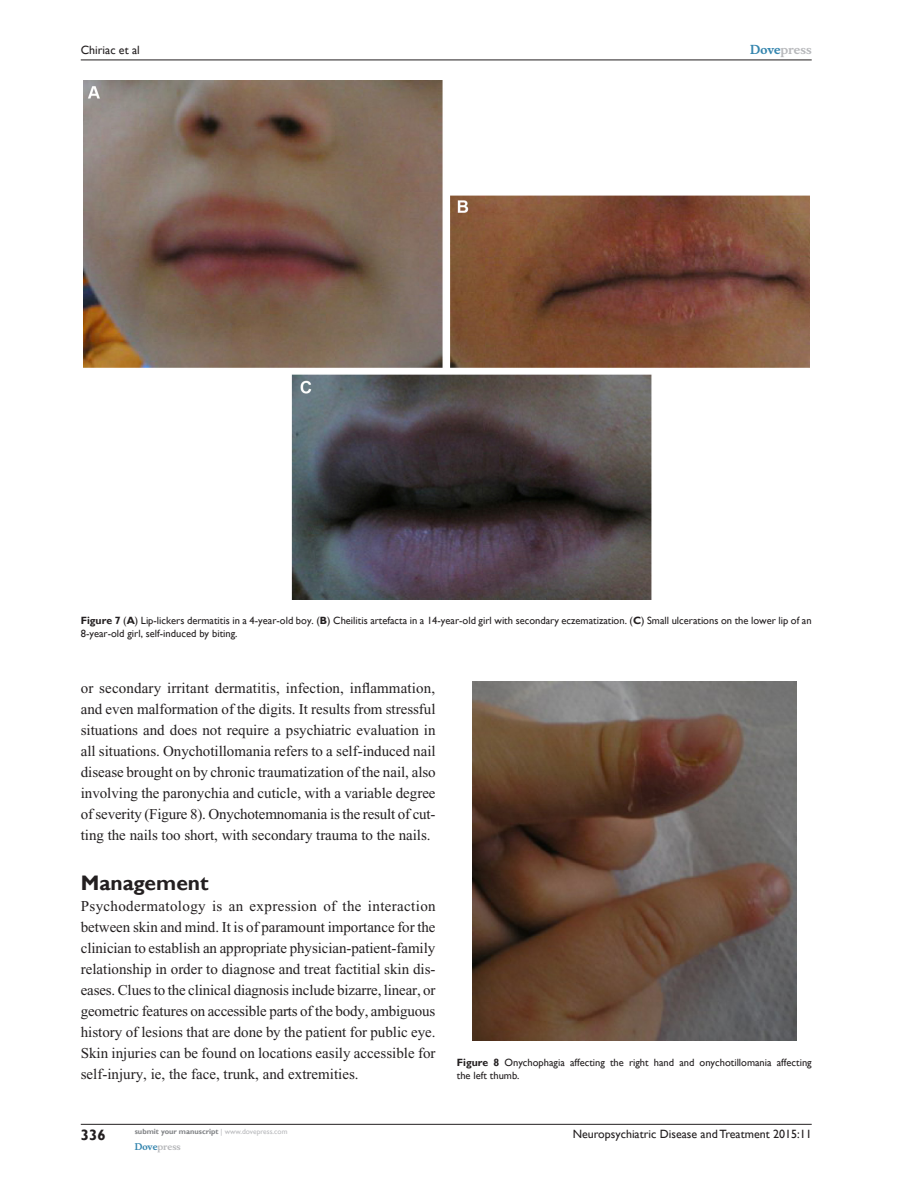
<style>
.page{position:relative;width:918px;height:1188px;background:#fff}
.page>*{position:absolute;margin:0;border:0;box-sizing:border-box;transform-origin:0 0}
.t1{font:700 21px "Gill Sans";color:#231f20}
.TxF{font:15px/21px "Times New Roman";color:#231f20;text-align:justify}
.t2{font:700 15px "Gill Sans";color:#231f20}
.t3{font:12px "Gill Sans";color:#231f20}
.t4{font:700 12px "Musee";color:#b8b9bc}
.FigC{font:10.5px/13.5px "Gill Sans";color:#231f20}
.t5{font:700 9px "Musee";color:#b8b9bc}
.t6{font:700 7.5px "Gill Sans";color:#808285}
.s1{color:#3485ae}
.s2{font-weight:700}
.s3{font-weight:400;color:#b8b9bc}
</style>
<div class="page">
<hr style="left:81px;top:1124px;width:731px;height:1px;background:#231f20">
<hr style="left:81px;top:60px;width:731px;height:1px;background:#231f20">
<img style="left:83px;top:81px;width:726px;height:518px">
<img style="left:472px;top:681px;width:324px;height:360px">
<p class="t3" style="left:81px;top:43px;width:61px">Chiriac et al</p>
<p class="t4" style="left:750px;top:43px;width:63px"><span class="s1">Dove</span>press</p>
<p class="FigC" style="left:81px;top:614px;width:732px"><span class="s2">Figure 7</span> (<span class="s2">A</span>) Lip-lickers dermatitis in a 4-year-old boy. (<span class="s2">B</span>) Cheilitis artefacta in a 14-year-old girl with secondary eczematization. (<span class="s2">C</span>) Small ulcerations on the lower lip of an<br>8-year-old girl, self-induced by biting.</p>
<p class="TxF" style="left:81px;top:678px;width:356px">or secondary irritant dermatitis, infection, inflammation, and even malformation of the digits. It results from stressful situations and does not require a psychiatric evaluation in all situations. Onychotillomania refers to a self-induced nail disease brought on by chronic traumatization of the nail, also involving the paronychia and cuticle, with a variable degree of severity (Figure 8). Onychotemnomania is the result of cut&shy;ting the nails too short, with secondary trauma to the nails.</p>
<h1 class="t1" style="left:81px;top:871px;width:129px">Management</h1>
<p class="TxF" style="left:81px;top:896px;width:356px">Psychodermatology is an expression of the interaction between skin and mind. It is of paramount importance for the clinician to establish an appropriate physician-patient-family relationship in order to diagnose and treat factitial skin dis&shy;eases. Clues to the clinical diagnosis include bizarre, linear, or geometric features on accessible parts of the body, ambiguous history of lesions that are done by the patient for public eye.<br>Skin injuries can be found on locations easily accessible for self-injury, ie, the face, trunk, and extremities.</p>
<p class="t2" style="left:81px;top:1126px;width:26px">336</p>
<p class="t6" style="left:135px;top:1127px;width:154px">submit your manuscript <span class="s3">| www.dovepress.com</span></p>
<p class="t5" style="left:135px;top:1141px;width:48px"><span class="s1">Dove</span>press</p>
<p class="FigC" style="left:457px;top:1056px;width:356px"><span class="s2">Figure 8</span> Onychophagia affecting the right hand and onychotillomania affecting the left thumb.</p>
<p class="t3" style="left:573px;top:1127px;width:241px">Neuropsychiatric Disease and Treatment 2015:11</p>
</div>
